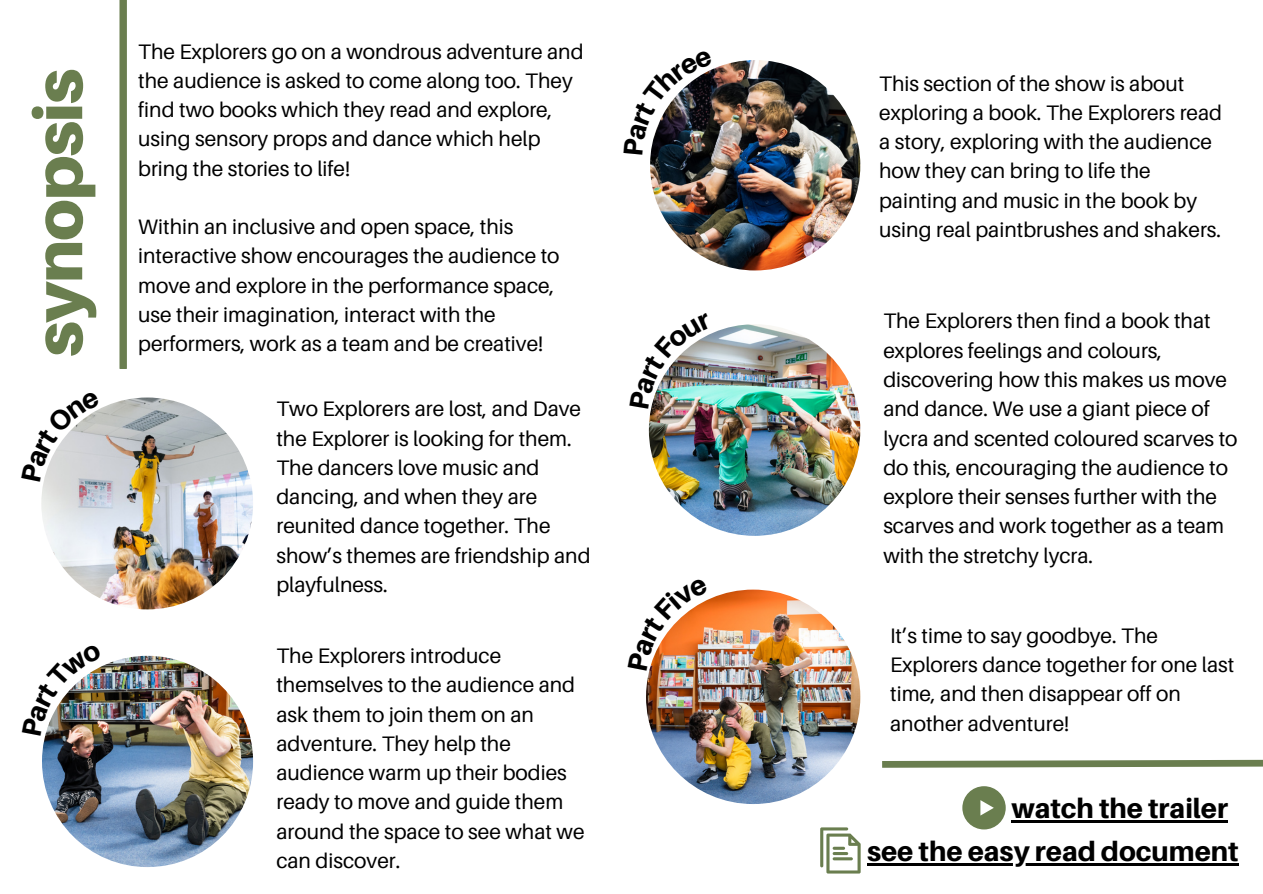
<style>
.page{position:relative;width:1263px;height:894px;background:#fff}
.page>*{position:absolute;margin:0;border:0;box-sizing:border-box;transform-origin:0 0}
.t1{font:900 67.35px "Aileron";letter-spacing:-.02em;color:#6a7e4f}
.t2{font:800 27.45px "Aileron";color:#000}
.t3{font:21px/29.2px "Aileron";color:#000}
</style>
<div class="page">
<img style="left:41px;top:397px;width:212px;height:212px;border-radius:50%">
<img style="left:42px;top:655px;width:211px;height:211px;border-radius:50%">
<img style="left:650px;top:60px;width:210px;height:210px;border-radius:50%">
<img style="left:649px;top:324px;width:211px;height:211px;border-radius:50%">
<img style="left:646px;top:589px;width:214px;height:214px;border-radius:50%">
<div style="left:962px;top:786px;width:44px;height:43px;background:#6a7e4f;border-radius:50%"></div>
<svg style="left:980px;top:800px;width:14px;height:15px"></svg>
<hr style="left:1011px;top:820px;width:217px;height:2px;background:#000">
<svg style="left:820px;top:827px;width:41px;height:46px"></svg>
<hr style="left:867px;top:863px;width:372px;height:2px;background:#000">
<div style="left:120px;top:0;width:7px;height:368px;background:#6a7e4f"></div>
<svg style="left:882px;top:759px;width:381px;height:9px"></svg>
<svg style="left:43px;top:408px;width:57px;height:73px"></svg>
<img style="left:45px;top:666px;width:57px;height:69px">
<img style="left:650px;top:69px;width:63px;height:85px">
<img style="left:651px;top:333px;width:61px;height:75px">
<img style="left:649px;top:599px;width:59px;height:71px">
<p class="t1" style="left:17px;top:357px;width:290px;rotate:-90deg">synopsis</p>
<p class="t3" style="left:138px;top:36px;width:447px">The Explorers go on a wondrous adventure and the audience is asked to come along too. They find two books which they read and explore, using sensory props and dance which help bring the stories to life!</p>
<p class="t3" style="left:138px;top:212px;width:423px">Within an inclusive and open space, this interactive show encourages the audience to move and explore in the performance space, use their imagination, interact with the</p>
<p class="t3" style="left:138px;top:329px;width:407px">performers, work as a team and be creative!</p>
<p class="t3" style="left:276px;top:394px;width:316px">Two Explorers are lost, and Dave the Explorer is looking for them.<br>The dancers love music and dancing, and when they are reunited dance together. The show’s themes are friendship and playfulness.</p>
<p class="t3" style="left:276px;top:640px;width:310px">The Explorers introduce themselves to the audience and ask them to join them on an adventure. They help the audience warm up their bodies ready to move and guide them around the space to see what we can discover.</p>
<p class="t3" style="left:879px;top:68px;width:344px">This section of the show is about exploring a book. The Explorers read a story, exploring with the audience how they can bring to life the painting and music in the book by using real paintbrushes and shakers.</p>
<p class="t3" style="left:883px;top:306px;width:356px">The Explorers then find a book that explores feelings and colours, discovering how this makes us move and dance. We use a giant piece of lycra and scented coloured scarves to do this, encouraging the audience to explore their senses further with the scarves and work together as a team with the stretchy lycra.</p>
<p class="t3" style="left:890px;top:620px;width:346px">It’s time to say goodbye. The<br>Explorers dance together for one last time, and then disappear off on another adventure!</p>
<p class="t2" style="left:1011px;top:791px;width:218px">watch the trailer</p>
<p class="t2" style="left:867px;top:834px;width:373px">see the easy read document</p>
</div>
